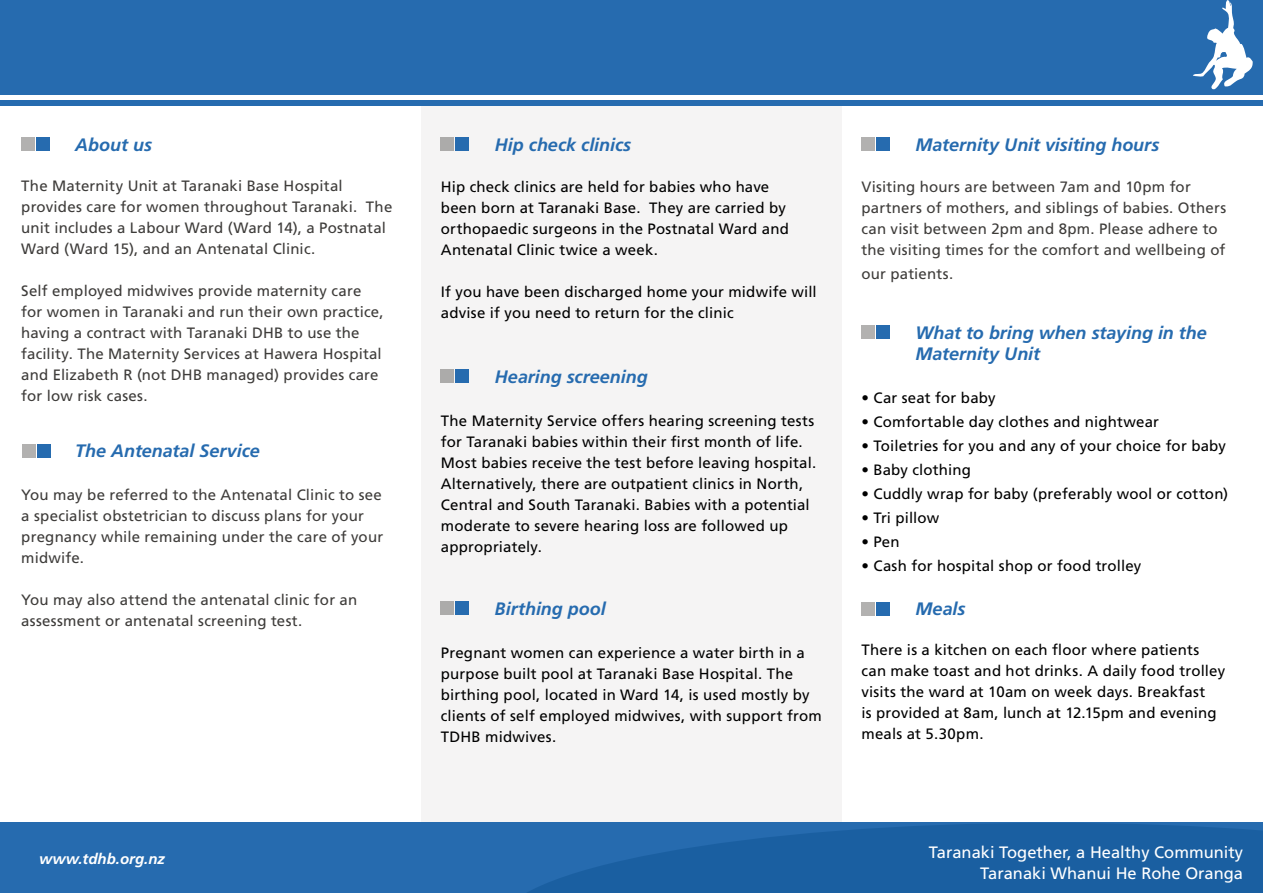
<style>
.page{position:relative;width:1263px;height:893px;background:#fff}
.page>*{position:absolute;margin:0;border:0;box-sizing:border-box;transform-origin:0 0}
.t1{font:italic 700 18px/21px "Frutiger LT Std";letter-spacing:-.005em;color:#266baf}
.t2{font:16.5px/21px "Frutiger LT Std";color:#fff;text-align:right}
.t3{font:15px/21px "Frutiger LT Std";letter-spacing:.01em;color:#000}
.t4{font:15px/21px "Frutiger LT Std";letter-spacing:.01em;color:#3e3c3a}
.t5{font:italic 700 15px "Frutiger LT Std";color:#fff}
</style>
<div class="page">
<div style="left:421px;top:105px;width:421px;height:788px;background:#f5f4f4"></div>
<div style="left:0;top:0;width:1263px;height:95px;background:#266baf"></div>
<div style="left:0;top:822px;width:1263px;height:71px;background:#266baf"></div>
<svg style="left:527px;top:823px;width:736px;height:70px;fill:#1a5fa1"></svg>
<div style="left:0;top:100px;width:1263px;height:5px;background:#266baf"></div>
<div style="left:36px;top:138px;width:13px;height:13px;background:#266baf"></div>
<div style="left:21px;top:138px;width:14px;height:13px;background:#b2b1b0"></div>
<div style="left:37px;top:444px;width:13px;height:14px;background:#266baf"></div>
<div style="left:22px;top:444px;width:14px;height:14px;background:#b2b1b0"></div>
<svg style="left:1193px;top:0;width:60px;height:89px"></svg>
<div style="left:456px;top:138px;width:13px;height:13px;background:#266baf"></div>
<div style="left:441px;top:138px;width:13px;height:13px;background:#acabaa"></div>
<div style="left:876px;top:138px;width:14px;height:13px;background:#266baf"></div>
<div style="left:861px;top:138px;width:14px;height:13px;background:#b2b1b0"></div>
<div style="left:456px;top:369px;width:13px;height:13px;background:#266baf"></div>
<div style="left:441px;top:369px;width:13px;height:13px;background:#acabaa"></div>
<div style="left:876px;top:326px;width:14px;height:13px;background:#266baf"></div>
<div style="left:861px;top:326px;width:14px;height:13px;background:#b2b1b0"></div>
<div style="left:456px;top:601px;width:13px;height:13px;background:#266baf"></div>
<div style="left:441px;top:601px;width:13px;height:13px;background:#acabaa"></div>
<div style="left:876px;top:602px;width:14px;height:13px;background:#266baf"></div>
<div style="left:861px;top:602px;width:14px;height:13px;background:#b2b1b0"></div>
<p class="t1" style="left:75px;top:135px;width:78px">About us</p>
<p class="t4" style="left:21px;top:175px;width:373px">The Maternity Unit at Taranaki Base Hospital provides care for women throughout Taranaki. The unit includes a Labour Ward (Ward 14), a Postnatal Ward (Ward 15), and an Antenatal Clinic.</p>
<p class="t4" style="left:21px;top:280px;width:364px">Self employed midwives provide maternity care for women in Taranaki and run their own practice, having a contract with Taranaki DHB to use the facility. The Maternity Services at Hawera Hospital and Elizabeth R (not DHB managed) provides care for low risk cases.</p>
<p class="t1" style="left:75px;top:441px;width:186px">The Antenatal Service</p>
<p class="t4" style="left:21px;top:484px;width:363px">You may be referred to the Antenatal Clinic to see a specialist obstetrician to discuss plans for your pregnancy while remaining under the care of your midwife.</p>
<p class="t4" style="left:21px;top:589px;width:338px">You may also attend the antenatal clinic for an assessment or antenatal screening test.</p>
<p class="t5" style="left:39px;top:850px;width:127px">www.tdhb.org.nz</p>
<p class="t1" style="left:495px;top:135px;width:138px">Hip check clinics</p>
<p class="t3" style="left:441px;top:176px;width:350px">Hip check clinics are held for babies who have been born at Taranaki Base. They are carried by orthopaedic surgeons in the Postnatal Ward and Antenatal Clinic twice a week.</p>
<p class="t3" style="left:441px;top:281px;width:377px;line-height:21.6px">If you have been discharged home your midwife will advise if you need to return for the clinic</p>
<p class="t1" style="left:495px;top:366px;width:154px">Hearing screening</p>
<p class="t3" style="left:441px;top:410px;width:377px">The Maternity Service offers hearing screening tests for Taranaki babies within their first month of life.<br>Most babies receive the test before leaving hospital.<br>Alternatively, there are outpatient clinics in North, Central and South Taranaki. Babies with a potential moderate to severe hearing loss are followed up appropriately.</p>
<p class="t1" style="left:495px;top:599px;width:112px">Birthing pool</p>
<p class="t3" style="left:441px;top:642px;width:382px">Pregnant women can experience a water birth in a purpose built pool at Taranaki Base Hospital. The birthing pool, located in Ward 14, is used mostly by clients of self employed midwives, with support from TDHB midwives.</p>
<p class="t1" style="left:915px;top:135px;width:245px">Maternity Unit visiting hours</p>
<p class="t4" style="left:861px;top:176px;width:366px">Visiting hours are between 7am and 10pm for partners of mothers, and siblings of babies. Others can visit between 2pm and 8pm. Please adhere to the visiting times for the comfort and wellbeing of</p>
<p class="t4" style="left:861px;top:263px;width:93px">our patients.</p>
<p class="t1" style="left:915px;top:322px;width:293px">What to bring when staying in the<br>Maternity Unit</p>
<p class="t3" style="left:861px;top:388px;width:136px">• Car seat for baby</p>
<p class="t3" style="left:861px;top:412px;width:299px">• Comfortable day clothes and nightwear</p>
<p class="t3" style="left:861px;top:436px;width:366px">• Toiletries for you and any of your choice for baby</p>
<p class="t3" style="left:861px;top:460px;width:111px">• Baby clothing</p>
<p class="t3" style="left:861px;top:484px;width:368px">• Cuddly wrap for baby (preferably wool or cotton)</p>
<p class="t3" style="left:861px;top:508px;width:79px">• Tri pillow</p>
<p class="t3" style="left:861px;top:532px;width:40px">• Pen</p>
<p class="t3" style="left:861px;top:556px;width:281px">• Cash for hospital shop or food trolley</p>
<p class="t1" style="left:915px;top:598px;width:52px">Meals</p>
<p class="t3" style="left:861px;top:640px;width:365px">There is a kitchen on each floor where patients can make toast and hot drinks. A daily food trolley visits the ward at 10am on week days. Breakfast<br>is provided at 8am, lunch at 12.15pm and evening meals at 5.30pm.</p>
<p class="t2" style="left:929px;top:841px;width:316px">Taranaki Together, a Healthy Community<br>Taranaki Whanui He Rohe Oranga</p>
</div>
